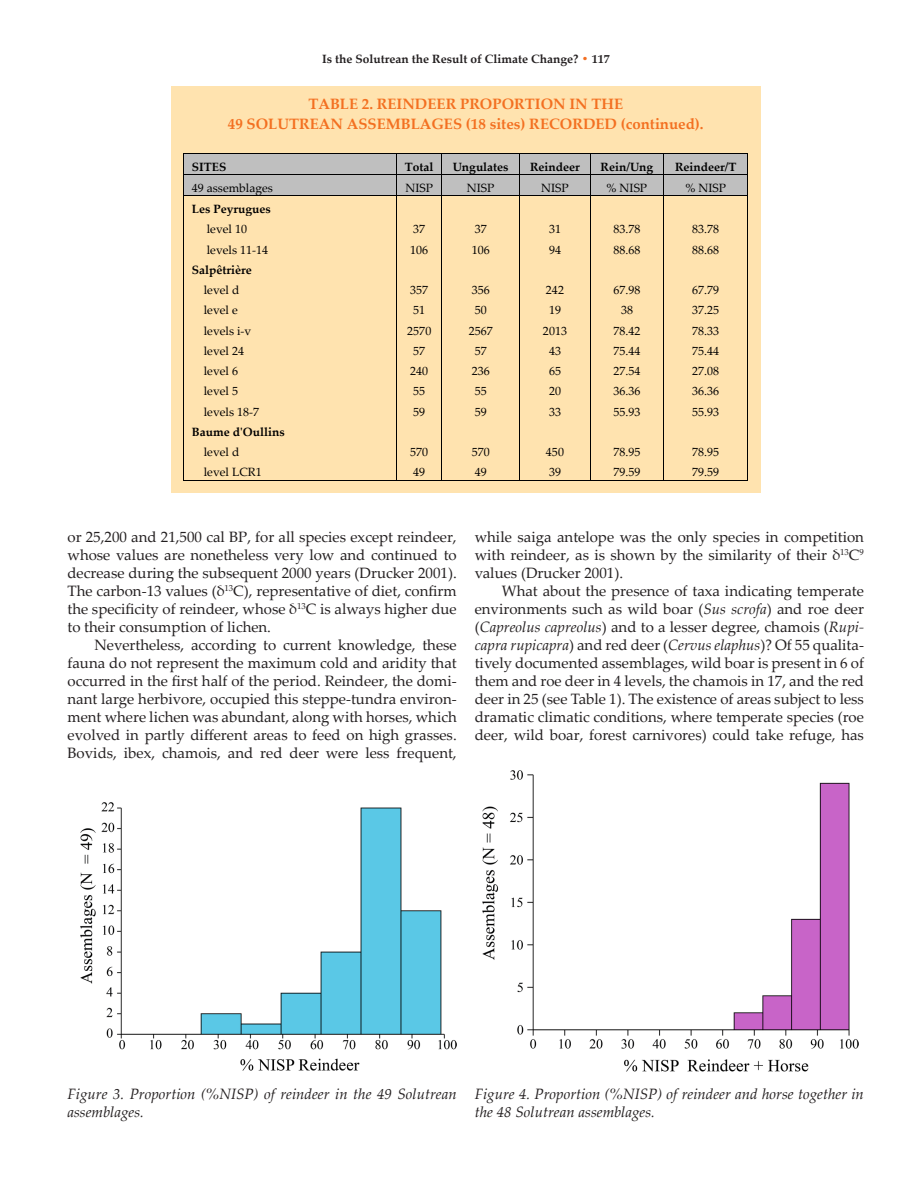
<style>
.page{position:relative;width:918px;height:1188px;background:#fff}
.page>*{position:absolute;margin:0;border:0;box-sizing:border-box;transform-origin:0 0}
.article_paragraph{font:15px/18px "Palatino Linotype";color:#231f20;text-align:justify}
.figure_caption{font:italic 15px/18px "Palatino Linotype";color:#231f20}
.t1{font:700 15px/20.2px "Palatino Linotype";color:#f37021;text-align:center}
.t2{font:12px "Palatino Linotype";letter-spacing:.005em;color:#000}
.t3{font:700 12px/20.2px "Palatino Linotype";color:#000}
.t4{font:700 12px "Palatino Linotype";color:#231f20}
.s1{color:#f36e21}
.s2{font-weight:400}
.s3{font-style:italic}
</style>
<div class="page">
<div style="left:171px;top:86px;width:590px;height:406px;background:#ffe3af"></div>
<div style="left:184px;top:154px;width:213px;height:21px;background:#bfbfbf"></div>
<div style="left:397px;top:154px;width:45px;height:21px;background:#bfbfbf"></div>
<div style="left:442px;top:154px;width:78px;height:21px;background:#bfbfbf"></div>
<div style="left:520px;top:154px;width:70px;height:21px;background:#bfbfbf"></div>
<div style="left:590px;top:154px;width:73px;height:21px;background:#bfbfbf"></div>
<div style="left:664px;top:154px;width:83px;height:21px;background:#bfbfbf"></div>
<hr style="left:184px;top:154px;width:212px;height:1px;background:#000">
<hr style="left:397px;top:154px;width:44px;height:1px;background:#000">
<hr style="left:442px;top:154px;width:77px;height:1px;background:#000">
<hr style="left:520px;top:154px;width:70px;height:1px;background:#000">
<hr style="left:591px;top:154px;width:72px;height:1px;background:#000">
<hr style="left:664px;top:154px;width:83px;height:1px;background:#000">
<div style="left:184px;top:175px;width:213px;height:21px;background:#bfbfbf"></div>
<div style="left:397px;top:175px;width:45px;height:21px;background:#bfbfbf"></div>
<div style="left:442px;top:175px;width:78px;height:21px;background:#bfbfbf"></div>
<div style="left:520px;top:175px;width:70px;height:21px;background:#bfbfbf"></div>
<div style="left:591px;top:175px;width:73px;height:21px;background:#bfbfbf"></div>
<div style="left:664px;top:175px;width:83px;height:21px;background:#bfbfbf"></div>
<hr style="left:184px;top:175px;width:212px;height:1px;background:#000">
<hr style="left:397px;top:175px;width:44px;height:1px;background:#000">
<hr style="left:442px;top:175px;width:77px;height:1px;background:#000">
<hr style="left:520px;top:175px;width:70px;height:1px;background:#000">
<hr style="left:591px;top:175px;width:72px;height:1px;background:#000">
<hr style="left:664px;top:175px;width:83px;height:1px;background:#000">
<hr style="left:184px;top:196px;width:212px;height:1px;background:#000">
<hr style="left:397px;top:196px;width:44px;height:1px;background:#000">
<hr style="left:442px;top:196px;width:77px;height:1px;background:#000">
<hr style="left:520px;top:196px;width:70px;height:1px;background:#000">
<hr style="left:591px;top:196px;width:72px;height:1px;background:#000">
<hr style="left:664px;top:196px;width:83px;height:1px;background:#000">
<svg style="left:183px;top:154px;width:1px;height:327px"></svg>
<hr style="left:184px;top:480px;width:212px;height:1px;background:#000">
<svg style="left:396px;top:154px;width:1px;height:327px"></svg>
<hr style="left:397px;top:480px;width:44px;height:1px;background:#000">
<svg style="left:441px;top:154px;width:1px;height:327px"></svg>
<hr style="left:442px;top:480px;width:77px;height:1px;background:#000">
<svg style="left:519px;top:154px;width:1px;height:327px"></svg>
<hr style="left:520px;top:480px;width:70px;height:1px;background:#000">
<svg style="left:590px;top:154px;width:1px;height:327px"></svg>
<hr style="left:591px;top:480px;width:72px;height:1px;background:#000">
<svg style="left:663px;top:154px;width:1px;height:327px"></svg>
<hr style="left:664px;top:480px;width:83px;height:1px;background:#000">
<svg style="left:747px;top:154px;width:1px;height:327px"></svg>
<img style="left:80px;top:802px;width:377px;height:269px">
<img style="left:482px;top:770px;width:376px;height:302px">
<p class="t4" style="left:322px;top:50px;width:289px">Is the Solutrean the Result of Climate Change? <span class="s1">•</span> 117</p>
<p class="t1" style="left:228px;top:93px;width:477px">TABLE 2. REINDEER PROPORTION IN THE<br>49 SOLUTREAN ASSEMBLAGES (18 sites) RECORDED (continued).</p>
<p class="t3" style="left:192px;top:156px;width:36px">SITES</p>
<p class="t3" style="left:405px;top:156px;width:30px">Total</p>
<p class="t3" style="left:453px;top:156px;width:57px">Ungulates</p>
<p class="t3" style="left:530px;top:156px;width:51px">Reindeer</p>
<p class="t3" style="left:601px;top:156px;width:54px">Rein/Ung</p>
<p class="t3" style="left:675px;top:156px;width:63px">Reindeer/T</p>
<p class="t2" style="left:192px;top:179px;width:83px">49 assemblages</p>
<p class="t2" style="left:405px;top:179px;width:29px">NISP</p>
<p class="t2" style="left:467px;top:179px;width:29px">NISP</p>
<p class="t2" style="left:541px;top:179px;width:29px">NISP</p>
<p class="t2" style="left:607px;top:179px;width:42px">% NISP</p>
<p class="t2" style="left:685px;top:179px;width:42px">% NISP</p>
<p class="t3" style="left:207px;top:198px;width:65px;text-indent:-15px">Les Peyrugues <span class="s2">level 10</span></p>
<p class="t2" style="left:413px;top:221px;width:14px">37</p>
<p class="t2" style="left:475px;top:221px;width:14px">37</p>
<p class="t2" style="left:549px;top:221px;width:14px">31</p>
<p class="t2" style="left:613px;top:221px;width:29px">83.78</p>
<p class="t2" style="left:692px;top:221px;width:29px">83.78</p>
<p class="t2" style="left:207px;top:241px;width:63px">levels 11-14</p>
<p class="t2" style="left:410px;top:241px;width:20px">106</p>
<p class="t2" style="left:472px;top:241px;width:20px">106</p>
<p class="t2" style="left:549px;top:241px;width:14px">94</p>
<p class="t2" style="left:613px;top:241px;width:29px">88.68</p>
<p class="t2" style="left:692px;top:241px;width:29px">88.68</p>
<p class="t3" style="left:192px;top:259px;width:61px;text-align:center">Salpêtrière <span class="s2">level d</span></p>
<p class="t2" style="left:410px;top:281px;width:20px">357</p>
<p class="t2" style="left:472px;top:281px;width:20px">356</p>
<p class="t2" style="left:546px;top:281px;width:20px">242</p>
<p class="t2" style="left:613px;top:281px;width:29px">67.98</p>
<p class="t2" style="left:692px;top:281px;width:29px">67.79</p>
<p class="t2" style="left:204px;top:302px;width:35px">level e</p>
<p class="t2" style="left:413px;top:302px;width:14px">51</p>
<p class="t2" style="left:475px;top:302px;width:14px">50</p>
<p class="t2" style="left:549px;top:302px;width:14px">19</p>
<p class="t2" style="left:621px;top:302px;width:14px">38</p>
<p class="t2" style="left:692px;top:302px;width:29px">37.25</p>
<p class="t2" style="left:204px;top:322px;width:49px">levels i-v</p>
<p class="t2" style="left:407px;top:322px;width:26px">2570</p>
<p class="t2" style="left:469px;top:322px;width:26px">2567</p>
<p class="t2" style="left:543px;top:322px;width:26px">2013</p>
<p class="t2" style="left:613px;top:322px;width:29px">78.42</p>
<p class="t2" style="left:692px;top:322px;width:29px">78.33</p>
<p class="t2" style="left:204px;top:342px;width:42px">level 24</p>
<p class="t2" style="left:413px;top:342px;width:14px">57</p>
<p class="t2" style="left:475px;top:342px;width:14px">57</p>
<p class="t2" style="left:549px;top:342px;width:14px">43</p>
<p class="t2" style="left:613px;top:342px;width:29px">75.44</p>
<p class="t2" style="left:692px;top:342px;width:29px">75.44</p>
<p class="t2" style="left:204px;top:362px;width:36px">level 6</p>
<p class="t2" style="left:410px;top:362px;width:20px">240</p>
<p class="t2" style="left:472px;top:362px;width:20px">236</p>
<p class="t2" style="left:549px;top:362px;width:14px">65</p>
<p class="t2" style="left:613px;top:362px;width:29px">27.54</p>
<p class="t2" style="left:692px;top:362px;width:29px">27.08</p>
<p class="t2" style="left:204px;top:383px;width:36px">level 5</p>
<p class="t2" style="left:413px;top:383px;width:14px">55</p>
<p class="t2" style="left:475px;top:383px;width:14px">55</p>
<p class="t2" style="left:549px;top:383px;width:14px">20</p>
<p class="t2" style="left:613px;top:383px;width:29px">36.36</p>
<p class="t2" style="left:692px;top:383px;width:29px">36.36</p>
<p class="t2" style="left:204px;top:403px;width:57px">levels 18-7</p>
<p class="t2" style="left:413px;top:403px;width:14px">59</p>
<p class="t2" style="left:475px;top:403px;width:14px">59</p>
<p class="t2" style="left:549px;top:403px;width:14px">33</p>
<p class="t2" style="left:613px;top:403px;width:29px">55.93</p>
<p class="t2" style="left:692px;top:403px;width:29px">55.93</p>
<p class="t3" style="left:204px;top:421px;width:83px;text-indent:-12px">Baume d'Oullins <span class="s2">level d</span></p>
<p class="t2" style="left:410px;top:443px;width:20px">570</p>
<p class="t2" style="left:472px;top:443px;width:20px">570</p>
<p class="t2" style="left:546px;top:443px;width:20px">450</p>
<p class="t2" style="left:613px;top:443px;width:29px">78.95</p>
<p class="t2" style="left:692px;top:443px;width:29px">78.95</p>
<p class="t2" style="left:204px;top:464px;width:60px">level LCR1</p>
<p class="t2" style="left:413px;top:464px;width:14px">49</p>
<p class="t2" style="left:475px;top:464px;width:14px">49</p>
<p class="t2" style="left:549px;top:464px;width:14px">39</p>
<p class="t2" style="left:613px;top:464px;width:29px">79.59</p>
<p class="t2" style="left:692px;top:464px;width:29px">79.59</p>
<p class="article_paragraph" style="left:68px;top:528px;width:391px">or 25,200 and 21,500 cal BP, for all species except reindeer, whose values are nonetheless very low and continued to decrease during the subsequent 2000 years (Drucker 2001).<br>The carbon-13 values (δ<sup>13</sup>C), representative of diet, confirm the specificity of reindeer, whose δ<sup>13</sup>C is always higher due to their consumption of lichen.</p>
<p class="article_paragraph" style="left:68px;top:636px;width:391px;text-indent:27px">Nevertheless, according to current knowledge, these fauna do not represent the maximum cold and aridity that occurred in the first half of the period. Reindeer, the domi&shy;nant large herbivore, occupied this steppe-tundra environ&shy;ment where lichen was abundant, along with horses, which evolved in partly different areas to feed on high grasses.<br>Bovids, ibex, chamois, and red deer were less frequent,</p>
<p class="article_paragraph" style="left:475px;top:528px;width:391px">while saiga antelope was the only species in competition with reindeer, as is shown by the similarity of their δ<sup>13</sup>C<sup>9 </sup>values (Drucker 2001).</p>
<p class="article_paragraph" style="left:475px;top:582px;width:391px;text-indent:27px">What about the presence of taxa indicating temperate environments such as wild boar (<span class="s3">Sus scrofa</span>) and roe deer (<span class="s3">Capreolus capreolus</span>) and to a lesser degree, chamois (<span class="s3">Rupi&shy;capra rupicapra</span>) and red deer (<span class="s3">Cervus elaphus</span>)? Of 55 qualita&shy;tively documented assemblages, wild boar is present in 6 of them and roe deer in 4 levels, the chamois in 17, and the red deer in 25 (see Table 1). The existence of areas subject to less dramatic climatic conditions, where temperate species (roe deer, wild boar, forest carnivores) could take refuge, has</p>
<p class="figure_caption" style="left:68px;top:1085px;width:391px">Figure 3. Proportion (%NISP) of reindeer in the 49 Solutrean assemblages.</p>
<p class="figure_caption" style="left:475px;top:1085px;width:391px">Figure 4. Proportion (%NISP) of reindeer and horse together in the 48 Solutrean assemblages.</p>
</div>
